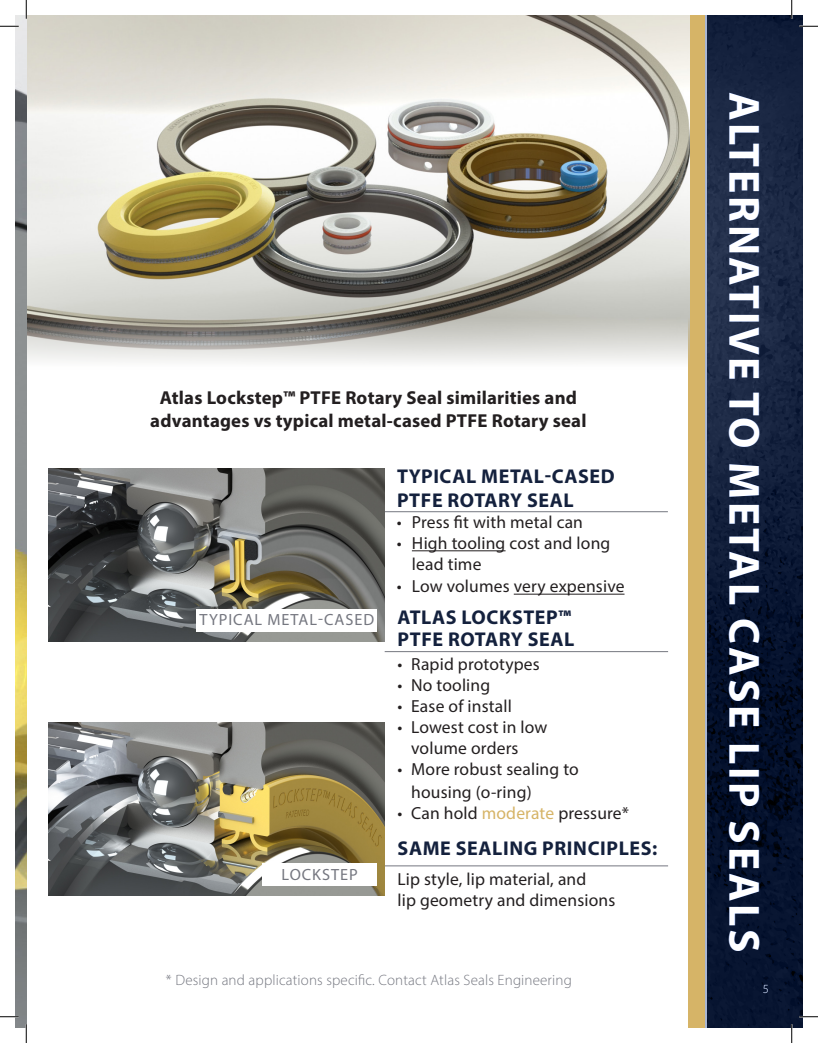
<style>
.page{position:relative;width:818px;height:1043px;background:#fff}
.page>*{position:absolute;margin:0;border:0;box-sizing:border-box;transform-origin:0 0}
.t1{font:700 43.75px "Myriad Pro";letter-spacing:.06em;color:#fff}
.t2{font:700 20px/24px "Myriad Pro";letter-spacing:.03em;color:#14213d}
.t3{font:700 18.75px/22.5px "Myriad Pro";letter-spacing:.01em;color:#231f20;text-align:center}
.t4{font:17.5px/21px "Myriad Pro";letter-spacing:.01em;color:#231f20}
.t5{font:16.25px "Myriad Pro";letter-spacing:.06em;color:#757780}
.t6{font:300 15px "Myriad Pro";letter-spacing:.01em;color:#757780}
.t7{font:300 12.5px "Myriad Pro";color:#fff}
.s1{color:#d6b467}
</style>
<div class="page">
<hr style="left:358px;top:865px;width:310px;height:1px;background:#757780">
<hr style="left:307px;top:511px;width:361px;height:1px;background:#757780">
<hr style="left:412px;top:550px;width:93px;height:1px;background:#231f20">
<hr style="left:513px;top:593px;width:111px;height:1px;background:#231f20">
<img style="left:49px;top:468px;width:335px;height:173px">
<img style="left:49px;top:722px;width:335px;height:173px">
<div style="left:688px;top:15px;width:18px;height:1013px;background:#d6b467"></div>
<hr style="left:384px;top:651px;width:284px;height:1px;background:#757780">
<img style="left:26px;top:15px;width:663px;height:354px">
<svg style="left:705px;top:15px;width:97px;height:1013px;background:#131f3a"></svg>
<img style="left:15px;top:15px;width:11px;height:1012px">
<div style="left:196px;top:609px;width:181px;height:22px;background:#fff"></div>
<div style="left:262px;top:863px;width:115px;height:22px;background:#fff"></div>
<svg style="left:0;top:25px;width:19px;height:2px"></svg>
<svg style="left:799px;top:25px;width:19px;height:2px"></svg>
<svg style="left:0;top:1015px;width:19px;height:2px"></svg>
<svg style="left:799px;top:1015px;width:19px;height:2px"></svg>
<svg style="left:25px;top:0;width:2px;height:19px"></svg>
<svg style="left:25px;top:1024px;width:2px;height:18px"></svg>
<svg style="left:790px;top:0;width:2px;height:19px"></svg>
<svg style="left:790px;top:1024px;width:2px;height:18px"></svg>
<p class="t3" style="left:150px;top:386px;width:437px">Atlas Lockstep™ PTFE Rotary Seal similarities and advantages vs typical metal-cased PTFE Rotary seal</p>
<p class="t5" style="left:199px;top:609px;width:176px">TYPICAL METAL-CASED</p>
<p class="t5" style="left:281px;top:864px;width:78px">LOCKSTEP</p>
<p class="t2" style="left:397px;top:463px;width:219px">TYPICAL METAL-CASED<br>PTFE ROTARY SEAL</p>
<p class="t4" style="left:397px;top:511px;width:188px">• Press fit with metal can</p>
<p class="t4" style="left:412px;top:532px;width:200px;text-indent:-15px">• High tooling cost and long lead time</p>
<p class="t4" style="left:397px;top:575px;width:229px">• Low volumes very expensive</p>
<p class="t2" style="left:397px;top:605px;width:178px;line-height:22.5px">ATLAS LOCKSTEP™<br>PTFE ROTARY SEAL</p>
<p class="t4" style="left:397px;top:653px;width:144px">• Rapid prototypes</p>
<p class="t4" style="left:397px;top:674px;width:94px">• No tooling</p>
<p class="t4" style="left:397px;top:695px;width:116px">• Ease of install</p>
<p class="t4" style="left:411px;top:716px;width:138px;text-indent:-14px">• Lowest cost in low volume orders</p>
<p class="t4" style="left:411px;top:757px;width:169px;line-height:22.4px;text-indent:-14px">• More robust sealing to housing (o-ring)</p>
<p class="t4" style="left:397px;top:801px;width:233px">• Can hold <span class="s1">moderate</span> pressure*</p>
<p class="t2" style="left:397px;top:835px;width:261px">SAME SEALING PRINCIPLES:</p>
<p class="t4" style="left:397px;top:868px;width:219px">Lip style, lip material, and<br>lip geometry and dimensions</p>
<p class="t6" style="left:166px;top:971px;width:407px">* Design and applications specific. Contact Atlas Seals Engineering</p>
<p class="t1" style="left:772px;top:91px;width:862px;rotate:90deg">ALTERNATIVE TO METAL CASE LIP SEALS</p>
<p class="t7" style="left:762px;top:981px;width:8px">5</p>
</div>
